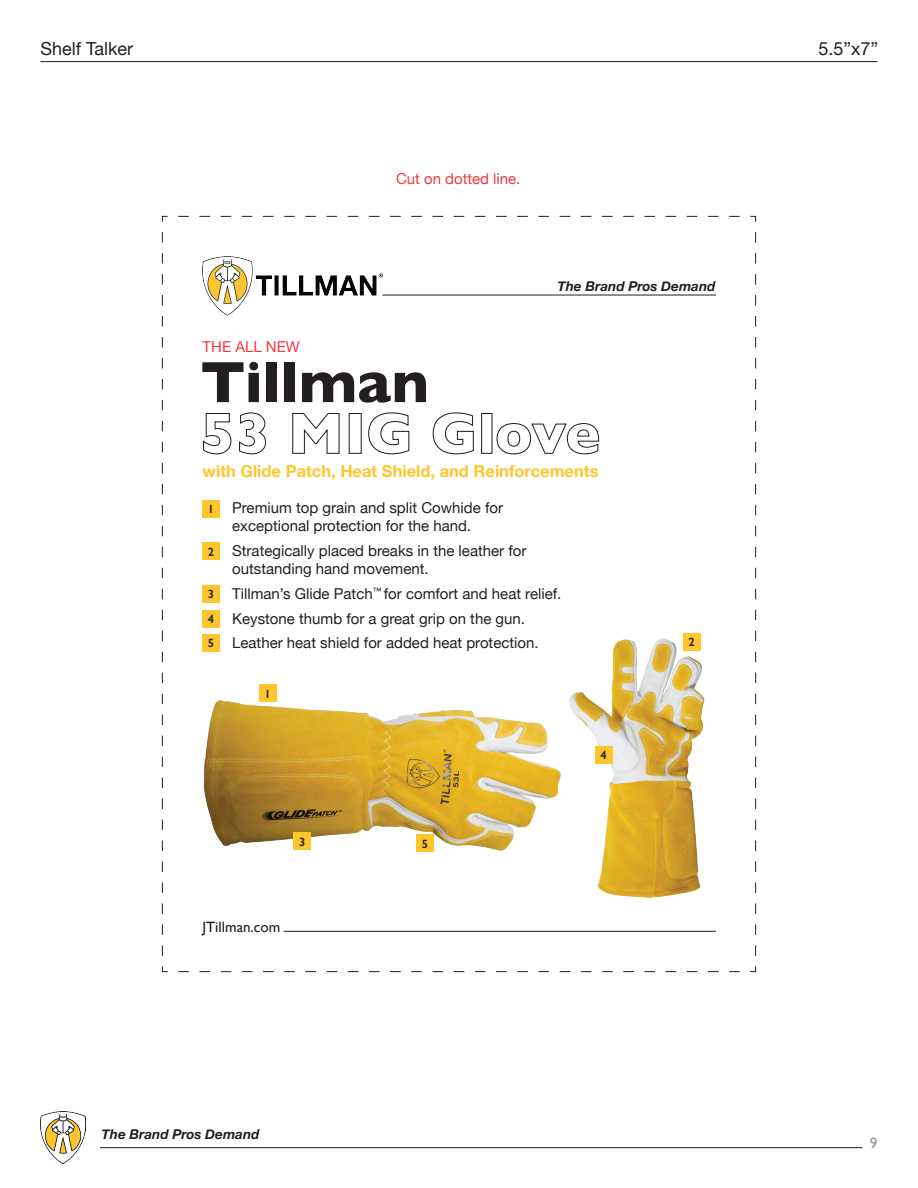
<style>
.page{position:relative;width:918px;height:1188px;background:#fff}
.page>*{position:absolute;margin:0;border:0;box-sizing:border-box;transform-origin:0 0}
.t1{font:700 58.8px/51.2px "Gill Sans";color:#231f20}
.t2{font:18px "Helvetica Neue";color:#231f20}
.t3{font:700 16.5px "Helvetica Neue";color:#fec52c}
.t4{font:15px/18px "Helvetica Neue";color:#231f20}
.t5{font:15px "Helvetica Neue";color:#ee3a41}
.t6{font:15px "Gill Sans";color:#231f20}
.t7{font:15px "Gill Sans";color:#939598}
.t8{font:italic 700 13.5px "Helvetica Neue";color:#231f20}
.t9{font:600 12px/24.3px "Gill Sans";color:#231f20}
</style>
<div class="page">
<img style="left:40px;top:1111px;width:46px;height:52px">
<hr style="left:100px;top:1147px;width:762px;height:1px;background:#231f20">
<hr style="left:40px;top:61px;width:838px;height:1px;background:#231f20">
<svg style="left:162px;top:216px;width:594px;height:756px"></svg>
<p class="t2" style="left:40px;top:35px;width:94px">Shelf Talker</p>
<p class="t2" style="left:818px;top:35px;width:61px">5.5”x7”</p>
<p class="t5" style="left:203px;top:335px;width:99px">THE ALL NEW</p>
<p class="t5" style="left:396px;top:168px;width:126px">Cut on dotted line.</p>
<p class="t8" style="left:557px;top:275px;width:160px">The Brand Pros Demand</p>
<h1 class="t1" style="left:200px;top:355px;width:402px">Tillman<br>53 MIG Glove</h1>
<p class="t3" style="left:203px;top:458px;width:397px">with Glide Patch, Heat Shield, and Reinforcements</p>
<p class="t9" style="left:208px;top:497px;width:8px">1</p>
<p class="t9" style="left:208px;top:539px;width:8px">2</p>
<p class="t9" style="left:208px;top:582px;width:8px">3</p>
<p class="t9" style="left:208px;top:607px;width:8px">4<br>5</p>
<p class="t4" style="left:232px;top:500px;width:272px">Premium top grain and split Cowhide for exceptional protection for the hand.</p>
<p class="t4" style="left:232px;top:543px;width:296px">Strategically placed breaks in the leather for outstanding hand movement.</p>
<p class="t4" style="left:232px;top:582px;width:331px;line-height:24.8px">Tillman’s Glide Patch<sup>™</sup> for comfort and heat relief.<br>Keystone thumb for a great grip on the gun.<br>Leather heat shield for added heat protection.</p>
<p class="t9" style="left:265px;top:681px;width:8px">1</p>
<p class="t9" style="left:299px;top:829px;width:8px">3</p>
<p class="t9" style="left:422px;top:831px;width:8px">5</p>
<p class="t6" style="left:202px;top:918px;width:79px">JTillman.com</p>
<p class="t9" style="left:601px;top:743px;width:8px">4</p>
<p class="t8" style="left:102px;top:1123px;width:160px">The Brand Pros Demand</p>
<p class="t9" style="left:688px;top:630px;width:8px">2</p>
<p class="t7" style="left:870px;top:1134px;width:9px">9</p>
</div>
